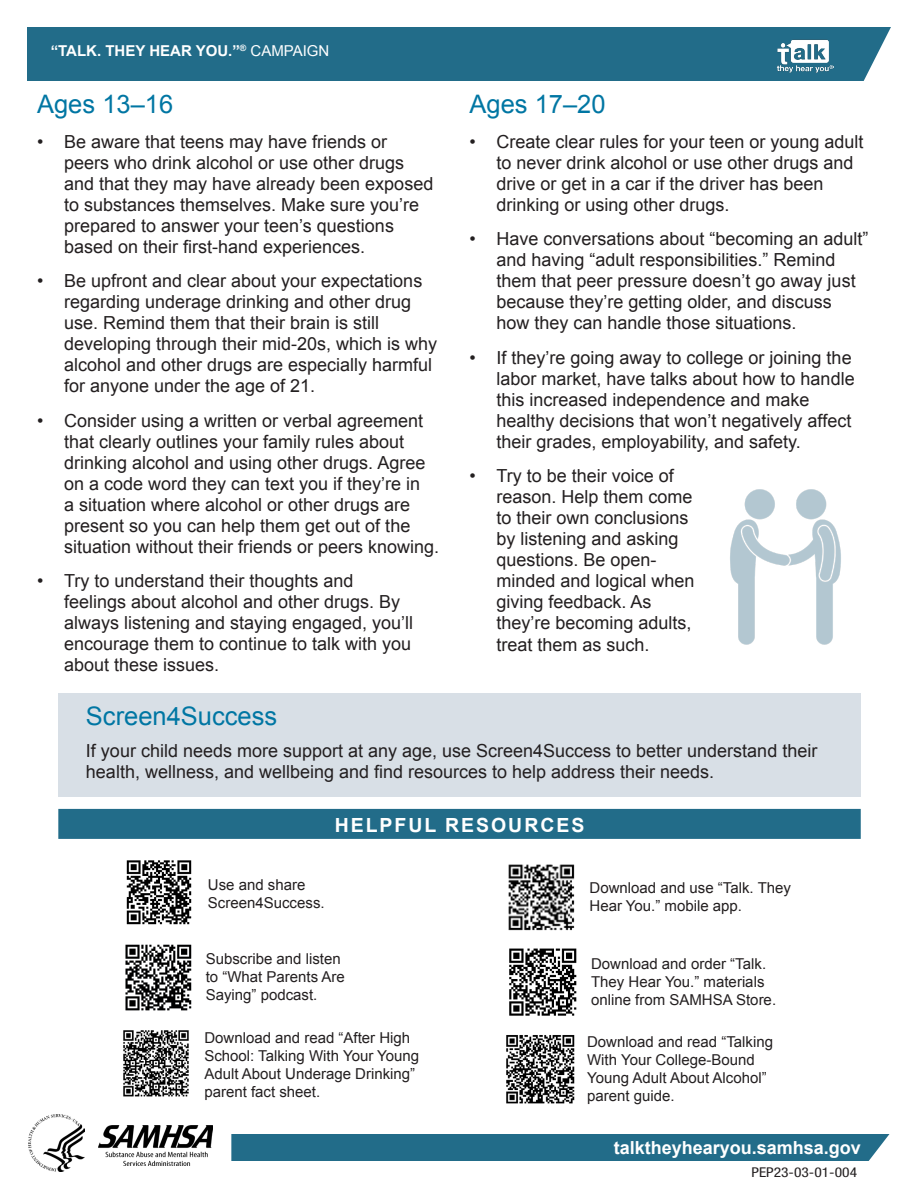
<style>
.page{position:relative;width:918px;height:1188px;background:#fff}
.page>*{position:absolute;margin:0;border:0;box-sizing:border-box;transform-origin:0 0}
.t1{font:25.5px "Arial";color:#0076a3}
.t2{font:700 19.5px "Arial";letter-spacing:.1em;color:#fff}
.t3{font:18px/21px "Arial";color:#231f20}
.t4{font:700 18px "Arial";color:#fff}
.t5{font:15px/18px "Arial";color:#231f20}
.t6{font:700 15px "Arial";color:#fff}
.t7{font:condensed 13.5px "Helvetica Neue";color:#231f20;scale:1.15 1}
.s1{font-weight:400}
</style>
<div class="page">
<div style="left:231px;top:1134px;width:659px;height:27px;background:#226c89"></div>
<img style="left:98px;top:1125px;width:114px;height:40px">
<img style="left:29px;top:1115px;width:55px;height:56px">
<div style="left:27px;top:27px;width:864px;height:54px;background:#226c89"></div>
<img style="left:771px;top:32px;width:62px;height:46px">
<div style="left:58px;top:809px;width:803px;height:30px;background:#226c89"></div>
<img style="left:125px;top:944px;width:67px;height:67px">
<img style="left:508px;top:864px;width:67px;height:67px">
<img style="left:730px;top:489px;width:111px;height:156px">
<img style="left:506px;top:1035px;width:69px;height:69px">
<img style="left:123px;top:1030px;width:66px;height:67px">
<img style="left:126px;top:860px;width:66px;height:65px">
<img style="left:509px;top:948px;width:68px;height:68px">
<div style="left:58px;top:693px;width:803px;height:104px;background:#d8dfe6"></div>
<p class="t6" style="left:51px;top:41px;width:280px">“TALK. THEY HEAR YOU.”<sup>®</sup> <span class="s1">CAMPAIGN</span></p>
<h2 class="t1" style="left:37px;top:88px;width:138px">Ages 13–16</h2>
<p class="t3" style="left:64px;top:131px;width:371px;text-indent:-27px">• Be aware that teens may have friends or peers who drink alcohol or use other drugs and that they may have already been exposed to substances themselves. Make sure you’re prepared to answer your teen’s questions based on their first-hand experiences.</p>
<p class="t3" style="left:64px;top:271px;width:375px;text-indent:-27px">• Be upfront and clear about your expectations regarding underage drinking and other drug use. Remind them that their brain is still developing through their mid-20s, which is why alcohol and other drugs are especially harmful for anyone under the age of 21.</p>
<p class="t3" style="left:64px;top:410px;width:377px;text-indent:-27px">• Consider using a written or verbal agreement that clearly outlines your family rules about drinking alcohol and using other drugs. Agree on a code word they can text you if they’re in<br>a situation where alcohol or other drugs are present so you can help them get out of the situation without their friends or peers knowing.</p>
<p class="t3" style="left:64px;top:571px;width:351px;text-indent:-27px">• Try to understand their thoughts and feelings about alcohol and other drugs. By always listening and staying engaged, you’ll encourage them to continue to talk with you about these issues.</p>
<h2 class="t1" style="left:470px;top:88px;width:138px">Ages 17–20</h2>
<p class="t3" style="left:496px;top:131px;width:369px;text-indent:-27px">• Create clear rules for your teen or young adult to never drink alcohol or use other drugs and drive or get in a car if the driver has been drinking or using other drugs.</p>
<p class="t3" style="left:496px;top:229px;width:374px;text-indent:-27px">• Have conversations about “becoming an adult” and having “adult responsibilities.” Remind them that peer pressure doesn’t go away just because they’re getting older, and discuss how they can handle those situations.</p>
<p class="t3" style="left:496px;top:347px;width:360px;text-indent:-27px">• If they’re going away to college or joining the labor market, have talks about how to handle this increased independence and make healthy decisions that won’t negatively affect their grades, employability, and safety.</p>
<p class="t3" style="left:496px;top:466px;width:200px;text-indent:-27px">• Try to be their voice of reason. Help them come to their own conclusions by listening and asking questions. Be open&shy;minded and logical when giving feedback. As they’re becoming adults, treat them as such.</p>
<h3 class="t1" style="left:86px;top:700px;width:193px">Screen4Success</h3>
<p class="t3" style="left:86px;top:740px;width:733px">If your child needs more support at any age, use Screen4Success to better understand their health, wellness, and wellbeing and find resources to help address their needs.</p>
<h2 class="t2" style="left:335px;top:812px;width:251px">HELPFUL RESOURCES</h2>
<p class="t5" style="left:208px;top:875px;width:118px">Use and share<br>Screen4Success.</p>
<p class="t5" style="left:590px;top:879px;width:203px">Download and use “Talk. They<br>Hear You.” mobile app.</p>
<p class="t5" style="left:206px;top:950px;width:141px">Subscribe and listen to “What Parents Are<br>Saying” podcast.</p>
<p class="t5" style="left:204px;top:1029px;width:216px">Download and read “After High<br>School: Talking With Your Young<br>Adult About Underage Drinking” parent fact sheet.</p>
<p class="t5" style="left:591px;top:955px;width:187px">Download and order “Talk.<br>They Hear You.” materials online from SAMHSA Store.</p>
<p class="t5" style="left:587px;top:1033px;width:187px">Download and read “Talking<br>With Your College-Bound<br>Young Adult About Alcohol” parent guide.</p>
<p class="t4" style="left:614px;top:1136px;width:249px">talktheyhearyou.samhsa.gov</p>
<p class="t7" style="left:752px;top:1164px;width:93px">PEP23-03-01-004</p>
</div>
